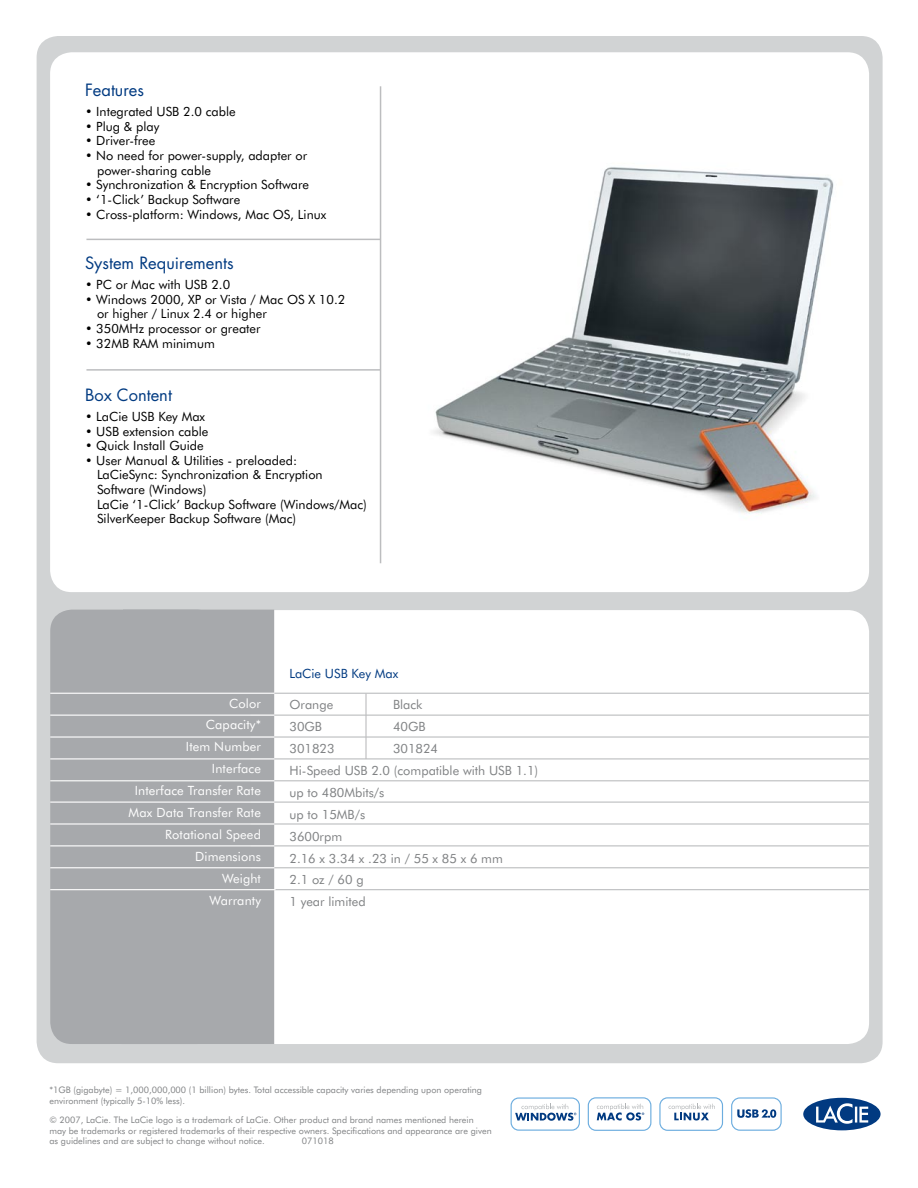
<style>
.page{position:relative;width:918px;height:1188px;background:#fff}
.page>*{position:absolute;margin:0;border:0;box-sizing:border-box;transform-origin:0 0}
.t1{font:16.5px "Futura";color:#013a81}
.t2{font:12.75px/14.5px "Futura BT";color:#000}
.t3{font:12.75px/21.9px "Futura BT";color:#808284}
.t4{font:12.75px/21.9px "Futura BT";letter-spacing:.01em;color:#fff;text-align:right}
.t5{font:12.75px "Futura BT";color:#013a81}
.t6{font:9px/10.5px "Futura BT";color:#808284}
</style>
<div class="page">
<div style="left:37px;top:36px;width:846px;height:1027px;background:#d1d3d4;border-radius:22px"></div>
<div style="left:88px;top:610px;width:781px;height:434px;background:#fff;border-radius:22px"></div>
<div style="left:50px;top:52px;width:819px;height:540px;background:#fff;border-radius:22px"></div>
<div style="left:50px;top:610px;width:168px;height:434px;background:#a7a9ac;border-radius:22px"></div>
<svg style="left:122px;top:610px;width:152px;height:434px"></svg>
<hr style="left:380px;top:86px;width:1px;height:477px;background:#bcbdbf">
<hr style="left:86px;top:239px;width:295px;height:1px;background:#bcbdbf">
<hr style="left:251px;top:867px;width:618px;height:1px;background:#bcbdbf">
<hr style="left:50px;top:867px;width:224px;height:1px;background:#fff">
<hr style="left:251px;top:845px;width:618px;height:1px;background:#bcbdbf">
<hr style="left:50px;top:845px;width:224px;height:1px;background:#fff">
<hr style="left:251px;top:802px;width:618px;height:1px;background:#bcbdbf">
<hr style="left:50px;top:802px;width:224px;height:1px;background:#fff">
<hr style="left:251px;top:823px;width:618px;height:2px;background:#bcbdbf">
<hr style="left:50px;top:823px;width:224px;height:2px;background:#fff">
<hr style="left:251px;top:758px;width:618px;height:1px;background:#bcbdbf">
<hr style="left:50px;top:758px;width:224px;height:1px;background:#fff">
<hr style="left:251px;top:736px;width:618px;height:2px;background:#bcbdbf">
<hr style="left:50px;top:736px;width:224px;height:2px;background:#fff">
<hr style="left:251px;top:715px;width:618px;height:1px;background:#bcbdbf">
<hr style="left:50px;top:715px;width:224px;height:1px;background:#fff">
<hr style="left:50px;top:693px;width:224px;height:1px;background:#fff">
<hr style="left:274px;top:693px;width:595px;height:1px;background:#bcbdbf">
<hr style="left:365px;top:693px;width:2px;height:66px;background:#bcbdbf">
<hr style="left:251px;top:889px;width:618px;height:1px;background:#bcbdbf">
<hr style="left:50px;top:889px;width:226px;height:1px;background:#fff">
<hr style="left:251px;top:780px;width:618px;height:1px;background:#bcbdbf">
<hr style="left:50px;top:780px;width:224px;height:1px;background:#fff">
<img style="left:433px;top:167px;width:401px;height:347px">
<hr style="left:86px;top:369px;width:295px;height:2px;background:#bcbdbf">
<svg style="left:803px;top:1098px;width:78px;height:32px"></svg>
<div style="left:731px;top:1097px;width:51px;height:34px;border:1px solid #6caddf;border-radius:8px"></div>
<div style="left:728px;top:1094px;width:57px;height:40px;border:3px solid #fff;border-radius:10px"></div>
<svg style="left:737px;top:1109px;width:39px;height:9px"></svg>
<div style="left:511px;top:1097px;width:69px;height:34px;border:1px solid #6caddf;border-radius:8px"></div>
<svg style="left:515px;top:1097px;width:65px;height:34px"></svg>
<svg style="left:586px;top:1095px;width:68px;height:38px"></svg>
<div style="left:588px;top:1098px;width:63px;height:32px;background:#fff;border-radius:8px"></div>
<div style="left:588px;top:1097px;width:63px;height:34px;border:1px solid #6caddf;border-radius:8px"></div>
<svg style="left:597px;top:1104px;width:47px;height:17px"></svg>
<div style="left:659px;top:1097px;width:64px;height:34px;border:1px solid #6caddf;border-radius:8px"></div>
<svg style="left:668px;top:1104px;width:47px;height:17px"></svg>
<p class="t1" style="left:85px;top:79px;width:61px">Features</p>
<p class="t2" style="left:85px;top:104px;width:152px">• Integrated USB 2.0 cable</p>
<p class="t2" style="left:85px;top:119px;width:76px">• Plug &amp; play</p>
<p class="t2" style="left:85px;top:133px;width:72px">• Driver-free</p>
<p class="t2" style="left:97px;top:148px;width:212px;text-indent:-12px">• No need for power-supply, adapter or power-sharing cable</p>
<p class="t2" style="left:85px;top:177px;width:226px">• Synchronization &amp; Encryption Software</p>
<p class="t2" style="left:85px;top:192px;width:157px">• ‘1-Click’ Backup Software</p>
<p class="t2" style="left:85px;top:207px;width:243px">• Cross-platform: Windows, Mac OS, Linux</p>
<p class="t1" style="left:85px;top:252px;width:150px">System Requirements</p>
<p class="t2" style="left:85px;top:277px;width:147px">• PC or Mac with USB 2.0</p>
<p class="t2" style="left:97px;top:292px;width:250px;text-indent:-12px">• Windows 2000, XP or Vista / Mac OS X 10.2 or higher / Linux 2.4 or higher</p>
<p class="t2" style="left:85px;top:321px;width:177px">• 350MHz processor or greater</p>
<p class="t2" style="left:85px;top:336px;width:131px">• 32MB RAM minimum</p>
<p class="t1" style="left:85px;top:383px;width:88px">Box Content</p>
<p class="t2" style="left:85px;top:409px;width:122px">• LaCie USB Key Max</p>
<p class="t2" style="left:85px;top:424px;width:125px">• USB extension cable</p>
<p class="t2" style="left:85px;top:438px;width:120px">• Quick Install Guide</p>
<p class="t2" style="left:97px;top:453px;width:271px;text-indent:-12px">• User Manual &amp; Utilities - preloaded:<br>LaCieSync: Synchronization &amp; Encryption Software (Windows)<br>LaCie ‘1-Click’ Backup Software (Windows/Mac)<br>SilverKeeper Backup Software (Mac)</p>
<p class="t4" style="left:129px;top:692px;width:134px">Color<br>Capacity*<br>Item Number<br>Interface<br>Interface Transfer Rate<br>Max Data Transfer Rate<br>Rotational Speed<br>Dimensions<br>Weight<br>Warranty</p>
<p class="t5" style="left:290px;top:666px;width:110px">LaCie USB Key Max</p>
<p class="t3" style="left:290px;top:694px;width:45px">Orange</p>
<p class="t3" style="left:393px;top:694px;width:31px">Black</p>
<p class="t3" style="left:290px;top:716px;width:34px">30GB</p>
<p class="t3" style="left:393px;top:716px;width:34px">40GB</p>
<p class="t3" style="left:290px;top:737px;width:47px">301823</p>
<p class="t3" style="left:290px;top:737px;width:250px;text-indent:104px">301824<br>Hi-Speed USB 2.0 (compatible with USB 1.1) up to 480Mbits/s<br>up to 15MB/s<br>3600rpm<br>2.16 x 3.34 x .23 in / 55 x 85 x 6 mm<br>2.1 oz / 60 g<br>1 year limited</p>
<p class="t6" style="left:50px;top:1085px;width:434px">*1GB (gigabyte) = 1,000,000,000 (1 billion) bytes. Total accessible capacity varies depending upon operating environment (typically 5-10% less).</p>
<p class="t6" style="left:50px;top:1115px;width:444px">© 2007, LaCie. The LaCie logo is a trademark of LaCie. Other product and brand names mentioned herein may be trademarks or registered trademarks of their respective owners. Specifications and appearance are given as guidelines and are subject to change without notice.</p>
<p class="t6" style="left:302px;top:1136px;width:33px">071018</p>
</div>
